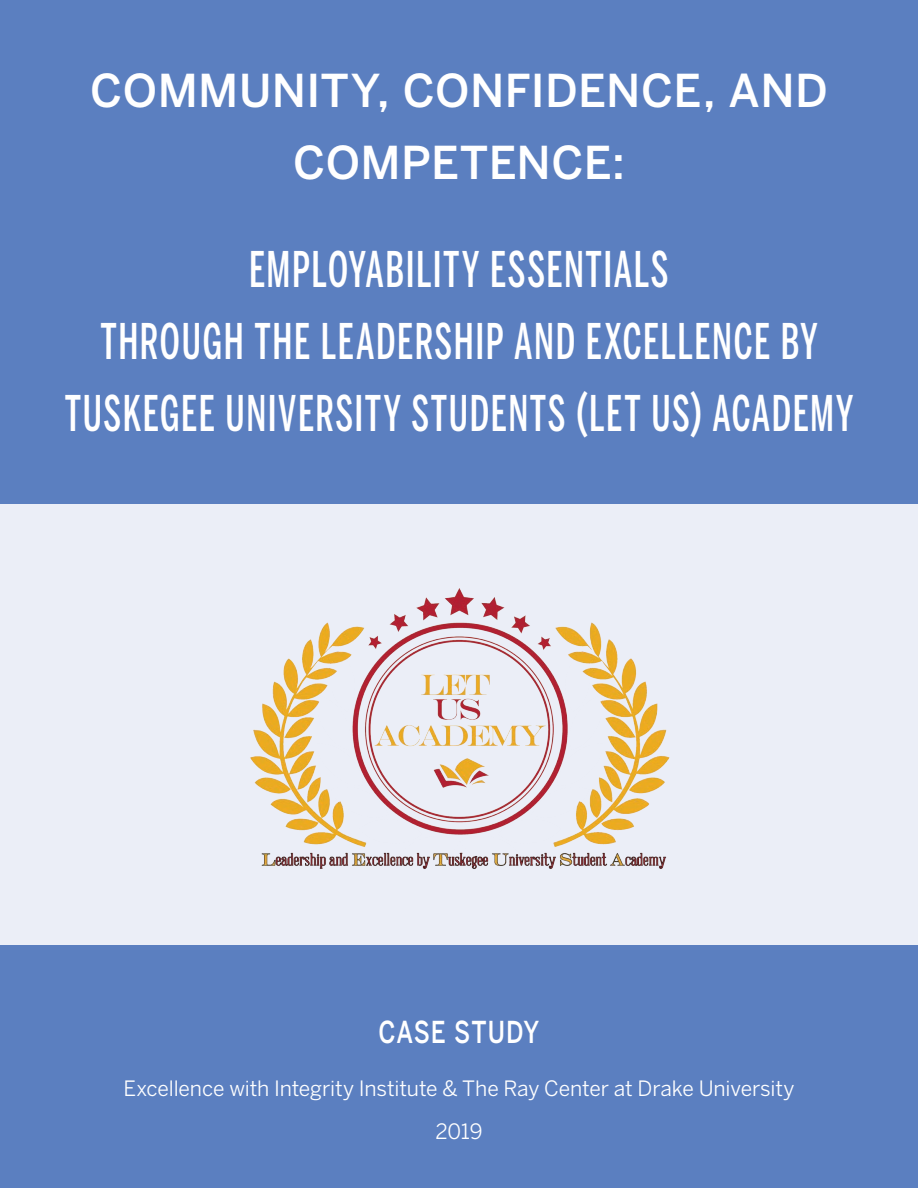
<style>
.page{position:relative;width:918px;height:1188px;background:#5b7fc0}
.page>*{position:absolute;margin:0;border:0;box-sizing:border-box;transform-origin:0 0}
.t1{font:500 48.75px/72px "Benton Sans Compressed";letter-spacing:.04em;color:#fff;text-align:center;scale:.8 1}
.t2{font:500 45px/72px "Benton Sans";letter-spacing:.01em;color:#fff;text-align:center}
.t3{font:500 30px "Benton Sans";letter-spacing:.035em;color:#fff;scale:.8 1}
.t4{font:21px/43.2px "Benton Sans";letter-spacing:-.005em;color:#fff;text-align:center}
</style>
<div class="page">
<div style="left:0;top:504px;width:918px;height:441px;background:#ebeef7"></div>
<img style="left:250px;top:588px;width:420px;height:281px">
<p class="t2" style="left:90px;top:55px;width:739px">COMMUNITY, CONFIDENCE, AND<br>COMPETENCE:</p>
<p class="t1" style="left:65px;top:234px;width:987px">EMPLOYABILITY ESSENTIALS<br>THROUGH THE LEADERSHIP AND EXCELLENCE BY<br>TUSKEGEE UNIVERSITY STUDENTS (LET US) ACADEMY</p>
<p class="t3" style="left:379px;top:1014px;width:202px">CASE STUDY</p>
<p class="t4" style="left:123px;top:1066px;width:673px">Excellence with Integrity Institute &amp; The Ray Center at Drake University<br>2019</p>
</div>
